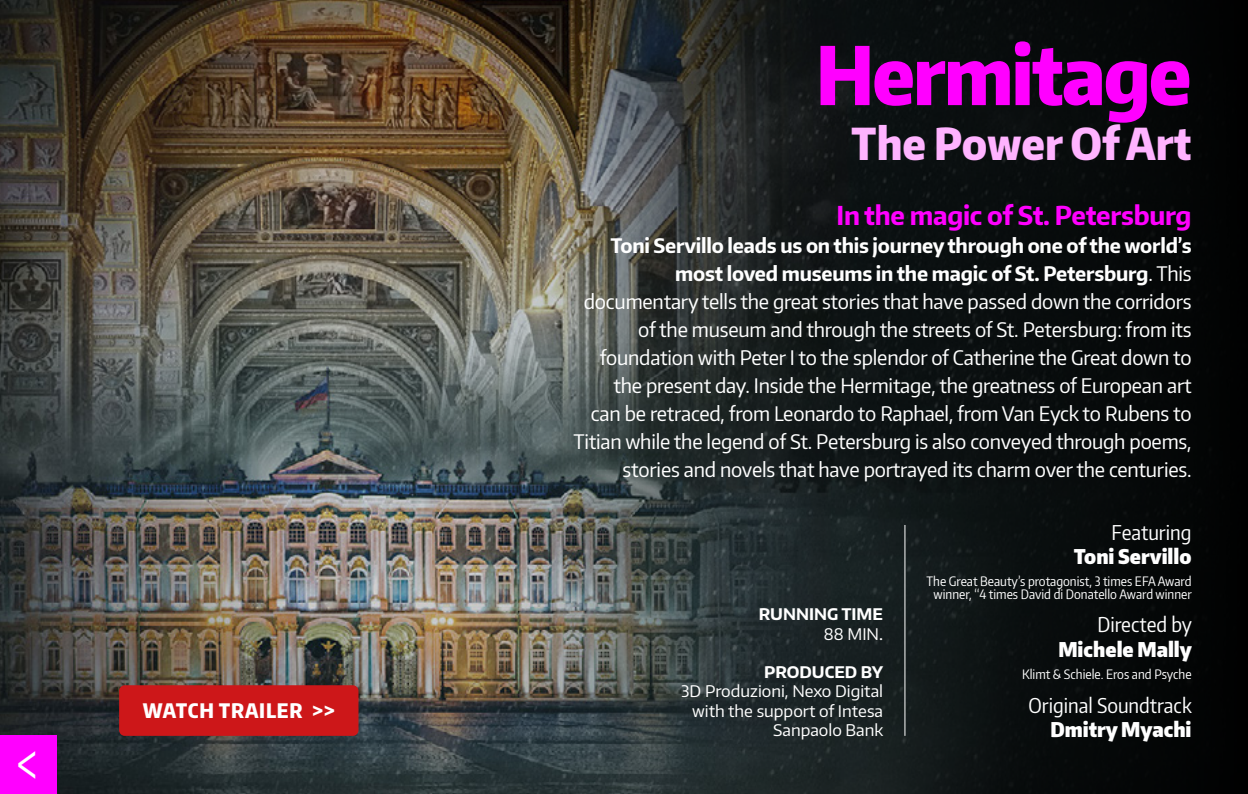
<style>
.page{position:relative;width:1248px;height:794px;background:#fff}
.page>*{position:absolute;margin:0;border:0;box-sizing:border-box;transform-origin:0 0}
.t1{font:800 80px "Encode Sans Condensed";letter-spacing:-.025em;color:#f0f}
.t2{font:300 71px "Encode Sans Condensed";color:#fff;scale:.62 1}
.t3{font:800 44px "Encode Sans Condensed";color:#ffb3ff}
.t4{font:700 26px "Encode Sans Narrow";letter-spacing:-.01em;color:#f0f}
.t5{font:20.4px "Encode Sans Condensed";color:#fff}
.t6{font:900 20.4px "Encode Sans Condensed";color:#fff}
.t7{font:20px/28px "Encode Sans Narrow";letter-spacing:-.01em;color:#fff;text-align:right}
.t8{font:800 20px "Encode Sans Condensed";letter-spacing:.04em;color:#fff}
.t9{font:16px/19.2px "Encode Sans Normal";color:#fff;text-align:right}
.t10{font:700 16px/19.2px "Encode Sans Normal";color:#fff;text-align:right}
.t11{font:13px/13px "Encode Sans Condensed";color:#fff;text-align:center}
.s1{font-weight:700}
.s2{font-weight:400}
.s3{font-weight:500}
</style>
<div class="page">
<img style="left:0;top:0;width:303px;height:794px">
<img style="left:303px;top:0;width:944px;height:794px">
<hr style="left:904px;top:525px;width:1px;height:211px;background:#fff">
<div style="left:119px;top:685px;width:239px;height:51px;background:#cd1719;border-radius:6px"></div>
<div style="left:0;top:736px;width:57px;height:58px;background:#f0f"></div>
<h2 class="t2" style="left:38px;top:811px;width:36px;rotate:-180deg">&gt;</h2>
<p class="t8" style="left:143px;top:697px;width:194px">WATCH TRAILER &gt;&gt;</p>
<h1 class="t1" style="left:815px;top:23px;width:377px">Hermitage</h1>
<h3 class="t3" style="left:851px;top:115px;width:342px">The Power Of Art</h3>
<h3 class="t4" style="left:836px;top:198px;width:356px">In the magic of St. Petersburg</h3>
<p class="t7" style="left:573px;top:231px;width:619px"><span class="s1">Toni Servillo leads us on this journey through one of the world’s most loved museums in the magic of St. Petersburg</span>. This documentary tells the great stories that have passed down the corridors of the museum and through the streets of St. Petersburg: from its foundation with Peter I to the splendor of Catherine the Great down to the present day. Inside the Hermitage, the greatness of European art<br>can be retraced, from Leonardo to Raphael, from Van Eyck to Rubens to Titian while the legend of St. Petersburg is also conveyed through poems, stories and novels that have portrayed its charm over the centuries.</p>
<p class="t10" style="left:758px;top:604px;width:126px">RUNNING TIME<br><span class="s2">88 MIN</span><span class="s3">.</span></p>
<p class="t10" style="left:764px;top:662px;width:120px">PRODUCED BY</p>
<p class="t9" style="left:681px;top:681px;width:204px">3D Produzioni, Nexo Digital with the support of Intesa<br>Sanpaolo Bank</p>
<p class="t5" style="left:1111px;top:519px;width:81px">Featuring</p>
<p class="t6" style="left:1073px;top:543px;width:119px">Toni Servillo</p>
<p class="t11" style="left:926px;top:574px;width:267px">The Great Beauty’s protagonist, 3 times EFA Award winner, “4 times David di Donatello Award winner</p>
<p class="t5" style="left:1097px;top:611px;width:96px">Directed by</p>
<p class="t6" style="left:1058px;top:635px;width:135px">Michele Mally</p>
<p class="t11" style="left:1021px;top:667px;width:171px">Klimt &amp; Schiele. Eros and Psyche</p>
<p class="t5" style="left:1028px;top:692px;width:165px">Original Soundtrack</p>
<p class="t6" style="left:1050px;top:716px;width:142px">Dmitry Myachi</p>
</div>
